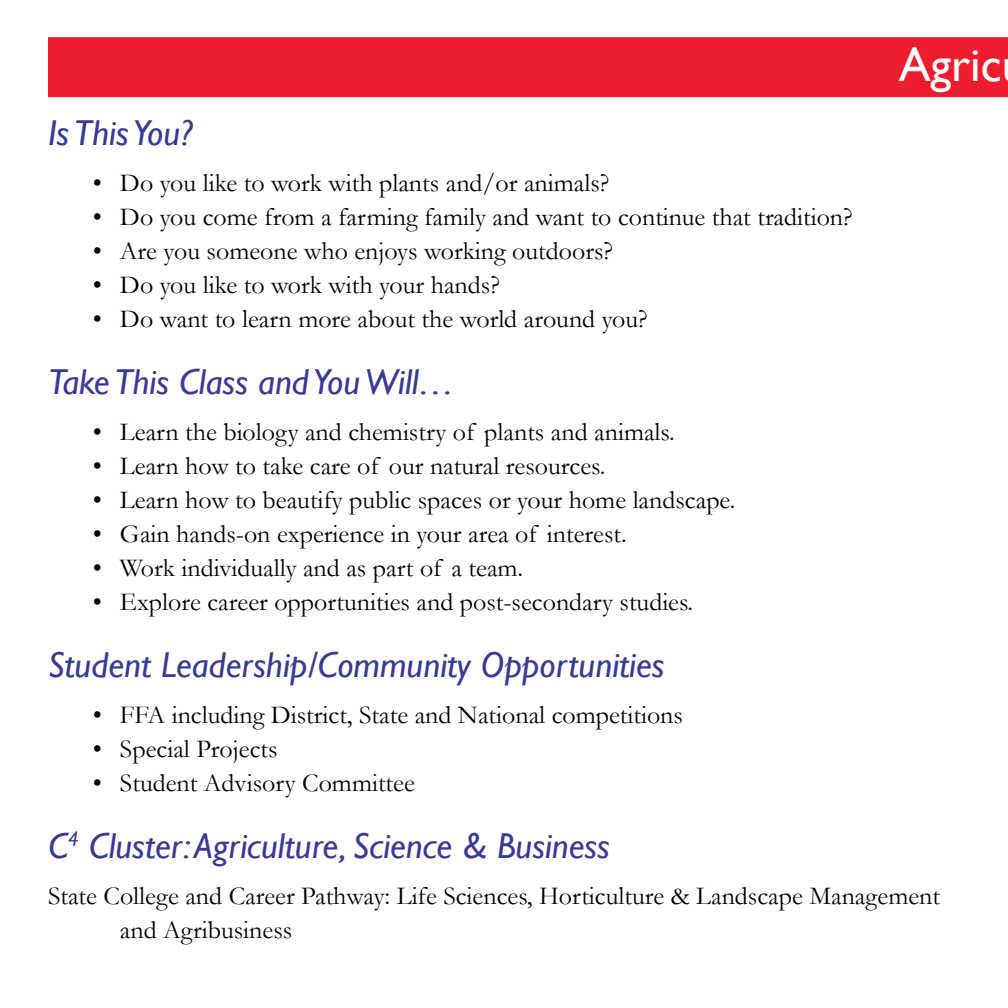
<style>
.page{position:relative;width:1008px;height:1008px;background:#fff}
.page>*{position:absolute;margin:0;border:0;box-sizing:border-box;transform-origin:0 0}
.t1{font:48px "Gill Sans";color:#fff}
.t2{font:italic 36px "Gill Sans";color:#393a96}
.t3{font:26px/34px "Garamond";color:#000}
</style>
<div class="page">
<div style="left:48px;top:37px;width:960px;height:60px;background:#ed1c2e"></div>
<h1 class="t1" style="left:899px;top:37px;width:105px">Agric</h1>
<h2 class="t2" style="left:48px;top:112px;width:146px">Is This You?</h2>
<p class="t3" style="left:93px;top:165px;width:518px">• Do you like to work with plants and/or animals?</p>
<p class="t3" style="left:93px;top:199px;width:761px">• Do you come from a farming family and want to continue that tradition?</p>
<p class="t3" style="left:93px;top:233px;width:522px">• Are you someone who enjoys working outdoors?</p>
<p class="t3" style="left:93px;top:267px;width:409px">• Do you like to work with your hands?</p>
<p class="t3" style="left:93px;top:301px;width:557px">• Do want to learn more about the world around you?</p>
<h2 class="t2" style="left:48px;top:361px;width:408px">Take This Class and You Will…</h2>
<p class="t3" style="left:93px;top:415px;width:584px">• Learn the biology and chemistry of plants and animals.</p>
<p class="t3" style="left:93px;top:449px;width:514px">• Learn how to take care of our natural resources.</p>
<p class="t3" style="left:93px;top:483px;width:644px">• Learn how to beautify public spaces or your home landscape.</p>
<p class="t3" style="left:93px;top:517px;width:535px">• Gain hands-on experience in your area of interest.</p>
<p class="t3" style="left:93px;top:551px;width:432px">• Work individually and as part of a team.</p>
<p class="t3" style="left:93px;top:585px;width:602px">• Explore career opportunities and post-secondary studies.</p>
<h2 class="t2" style="left:48px;top:645px;width:618px">Student Leadership/Community Opportunities</h2>
<p class="t3" style="left:93px;top:698px;width:592px">• FFA including District, State and National competitions</p>
<p class="t3" style="left:93px;top:732px;width:186px">• Special Projects</p>
<p class="t3" style="left:93px;top:766px;width:324px">• Student Advisory Committee</p>
<h2 class="t2" style="left:48px;top:826px;width:564px">C<sup>4</sup> Cluster: Agriculture, Science &amp; Business</h2>
<p class="t3" style="left:120px;top:879px;width:822px;text-indent:-72px">State College and Career Pathway: Life Sciences, Horticulture &amp; Landscape Management and Agribusiness</p>
</div>
